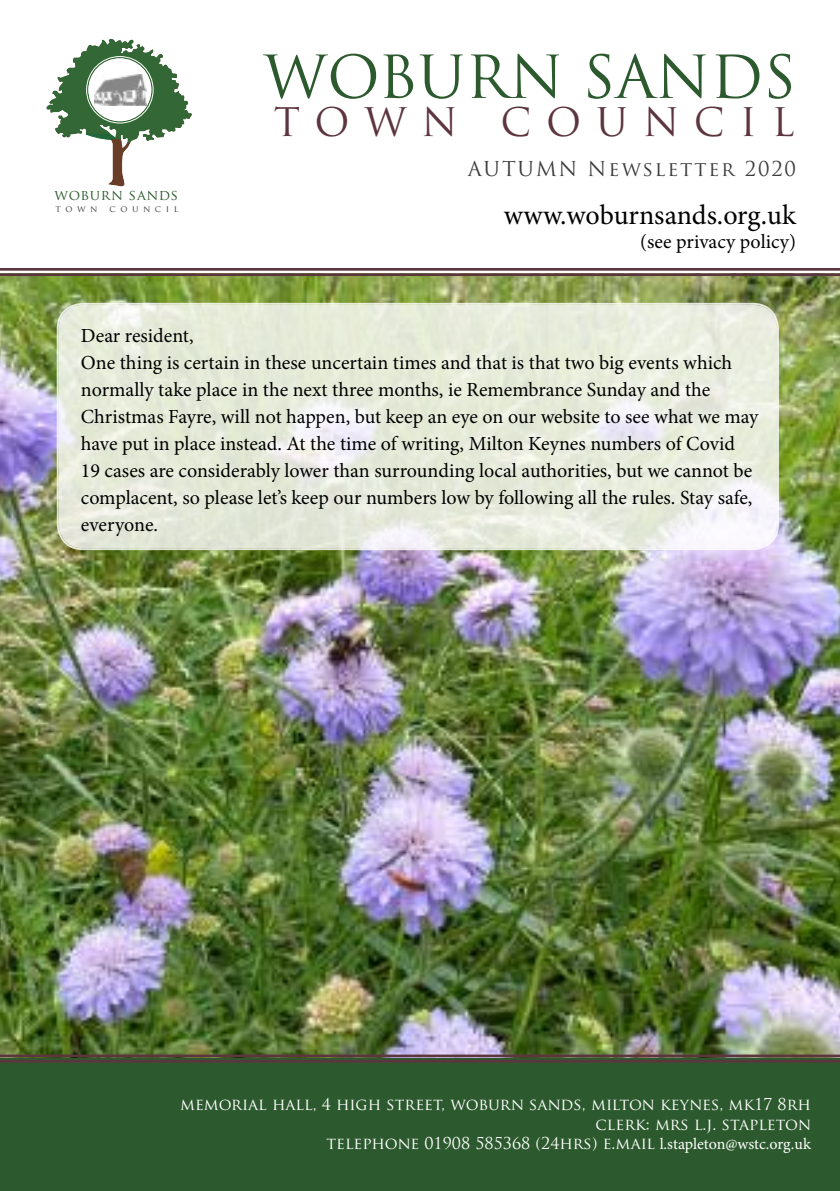
<style>
.page{position:relative;width:840px;height:1191px;background:#fff}
.page>*{position:absolute;margin:0;border:0;box-sizing:border-box;transform-origin:0 0}
.t1{font:57.6px "Trajan Pro";color:#2c5a2e}
.t2{font:38.4px "Trajan Pro";letter-spacing:.39em;color:#5d353f}
.t3{font:28px "Minion Pro";letter-spacing:-.005em;color:#000}
.t4{font:20px/27px "Minion Pro";color:#000}
.t5{font:20px "Trajan Pro";letter-spacing:.09em;color:#3c3c3b}
.t6{font:16px/19.2px "Trajan Pro";color:#fff;text-align:right}
.t7{font:14.2px "Trajan Pro";letter-spacing:.05em;color:#2c5a2e}
.t8{font:8.8px "Trajan Pro";letter-spacing:.515em;color:#3c3c3b}
.s1{font-family:"Minion Pro"}
</style>
<div class="page">
<img style="left:0;top:277px;width:839px;height:776px">
<svg style="left:0;top:273px;width:839px;height:4px;background:#6c5844"></svg>
<svg style="left:0;top:268px;width:839px;height:3px;background:#6e4b54"></svg>
<svg style="left:46px;top:39px;width:145px;height:147px"></svg>
<div style="left:88px;top:58px;width:63px;height:63px;background:#fff;border-radius:50%"></div>
<div style="left:86px;top:56px;width:67px;height:67px;border:1px solid #fff;border-radius:50%"></div>
<div style="left:88px;top:58px;width:63px;height:63px;border:2px solid #fff;border-radius:50%"></div>
<img style="left:94px;top:75px;width:52px;height:31px">
<img style="left:0;top:1053px;width:839px;height:7px">
<div style="left:0;top:1060px;width:839px;height:131px;background:#2c5a2e"></div>
<svg style="left:59px;top:305px;width:717px;height:243px;background:#e7ebdd"></svg>
<div style="left:57px;top:303px;width:721px;height:247px;border:2px solid #fff;border-radius:25px"></div>
<div style="left:60px;top:306px;width:715px;height:241px;border:1px solid #fff;border-radius:22px"></div>
<p class="t7" style="left:54px;top:186px;width:125px">woburn sands</p>
<p class="t8" style="left:56px;top:203px;width:43px">town</p>
<p class="t8" style="left:109px;top:203px;width:70px">council</p>
<h1 class="t1" style="left:263px;top:40px;width:533px">WOBURN SANDS</h1>
<h2 class="t2" style="left:274px;top:98px;width:522px">TOWN COUNCIL</h2>
<p class="t5" style="left:467px;top:156px;width:329px">AUTUMN Newsletter 2020</p>
<h3 class="t3" style="left:503px;top:196px;width:293px">www.woburnsands.org.uk</h3>
<p class="t4" style="left:640px;top:228px;width:157px">(see privacy policy)</p>
<p class="t4" style="left:81px;top:322px;width:678px">Dear resident,<br>One thing is certain in these uncertain times and that is that two big events which normally take place in the next three months, ie Remembrance Sunday and the Christmas Fayre, will not happen, but keep an eye on our website to see what we may have put in place instead. At the time of writing, Milton Keynes numbers of Covid 19 cases are considerably lower than surrounding local authorities, but we cannot be complacent, so please let’s keep our numbers low by following all the rules. Stay safe, everyone.</p>
<p class="t6" style="left:180px;top:1095px;width:632px">memorial hall, 4 high street, woburn sands, milton keynes, mk17 8rh clerk: mrs l.j. stapleton<br>telephone 01908 585368 (24hrs) e.mail <span class="s1">l.stapleton@wstc.org.uk</span></p>
</div>
